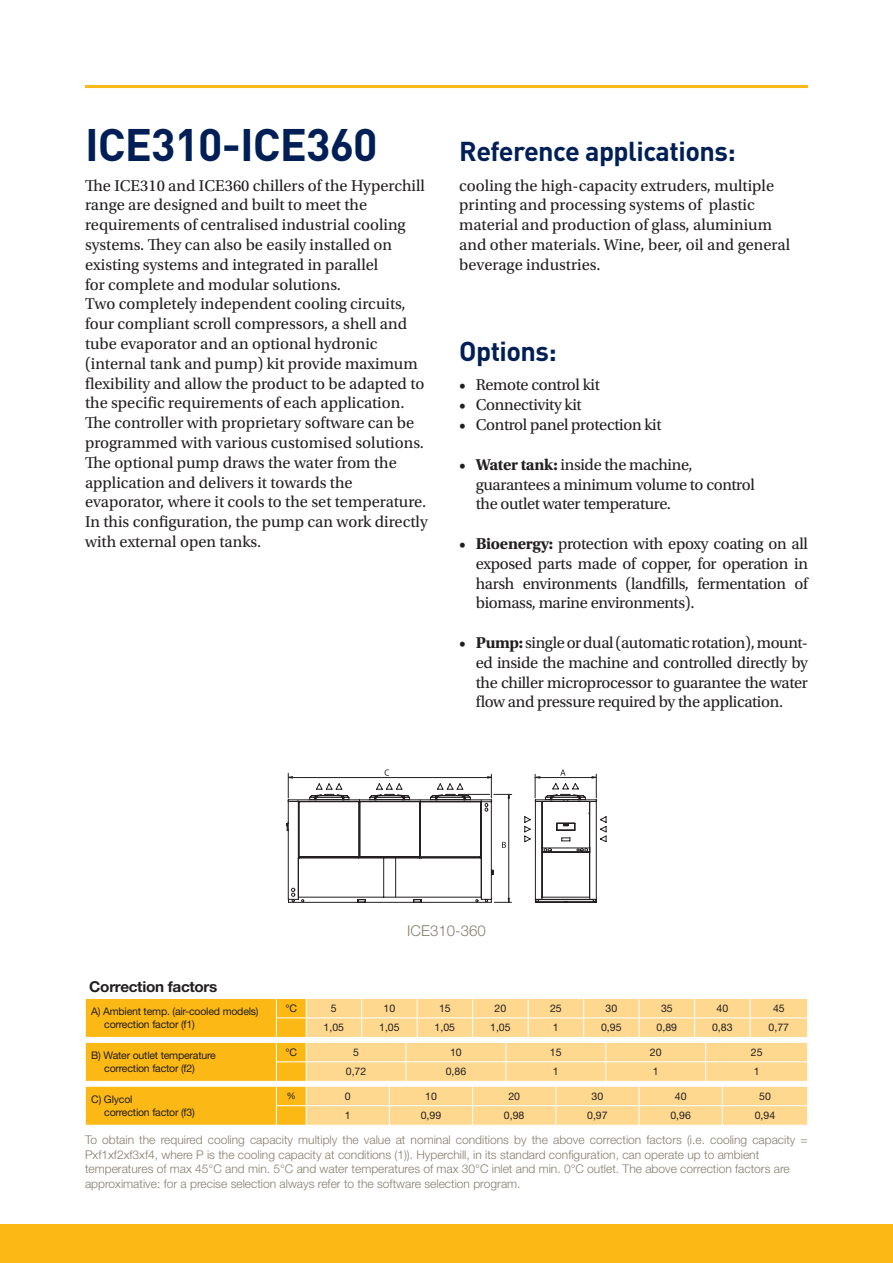
<style>
.page{position:relative;width:893px;height:1263px;background:#fff}
.page>*{position:absolute;margin:0;border:0;box-sizing:border-box;transform-origin:0 0}
.t1{font:700 45px "DINOT";letter-spacing:-.02em;color:#001f56}
.t2{font:700 27px "DINOT";letter-spacing:-.02em;color:#001f56}
.t3{font:16.5px/19.8px "Utopia Std";color:#231f20}
.t4{font:16.5px/19.8px "Utopia Std";letter-spacing:-.02em;color:#231f20}
.t5{font:700 15px "Helvetica Neue LT Std";letter-spacing:-.02em;color:#231f20}
.t6{font:300 15px "Helvetica Neue LT Std";color:#887d6e}
.t7{font:300 12px/14.4px "Helvetica Neue LT Std";color:#887d6e}
.t8{font:10.5px/12.6px "Helvetica Neue LT Std";letter-spacing:-.02em;color:#231f20}
.t9{font:9px "Helvetica Neue LT Std";color:#231f20}
.s1{font-weight:700}
</style>
<div class="page">
<div style="left:0;top:1225px;width:893px;height:38px;background:#fcb814"></div>
<hr style="left:85px;top:85px;width:723px;height:3px;background:#fcb814">
<svg style="left:286px;top:769px;width:320px;height:134px"></svg>
<svg style="left:85px;top:998px;width:723px;height:127px;background:#fdd47c"></svg>
<h1 class="t1" style="left:85px;top:114px;width:294px">ICE310-ICE360</h1>
<p class="t3" style="left:85px;top:176px;width:344px">The ICE310 and ICE360 chillers of the Hyperchill range are designed and built to meet the requirements of centralised industrial cooling systems. They can also be easily installed on existing systems and integrated in parallel<br>for complete and modular solutions.<br>Two completely independent cooling circuits, four compliant scroll compressors, a shell and tube evaporator and an optional hydronic (internal tank and pump) kit provide maximum flexibility and allow the product to be adapted to the specific requirements of each application.<br>The controller with proprietary software can be programmed with various customised solutions.<br>The optional pump draws the water from the application and delivers it towards the evaporator, where it cools to the set temperature.<br>In this configuration, the pump can work directly with external open tanks.</p>
<h2 class="t2" style="left:459px;top:133px;width:278px">Reference applications:</h2>
<p class="t3" style="left:459px;top:176px;width:332px">cooling the high-capacity extruders, multiple printing and processing systems of plastic material and production of glass, aluminium and other materials. Wine, beer, oil and general beverage industries.</p>
<h2 class="t2" style="left:459px;top:333px;width:99px">Options:</h2>
<p class="t4" style="left:459px;top:375px;width:142px">• Remote control kit</p>
<p class="t4" style="left:459px;top:395px;width:124px">• Connectivity kit</p>
<p class="t4" style="left:459px;top:415px;width:204px">• Control panel protection kit</p>
<p class="t4" style="left:476px;top:455px;width:281px;text-indent:-16px">• <span class="s1">Water tank:</span> inside the machine, guarantees a minimum volume to control the outlet water temperature.</p>
<p class="t3" style="left:476px;top:534px;width:334px;text-align:justify;text-indent:-16px">• <span class="s1">Bioenergy:</span> protection with epoxy coating on all exposed parts made of copper, for operation in harsh environments (landfills, fermentation of biomass, marine environments).</p>
<p class="t3" style="left:476px;top:633px;width:334px;text-align:justify;text-indent:-16px">• <span class="s1">Pump:</span> single or dual (automatic rotation), mount&shy;ed inside the machine and controlled directly by the chiller microprocessor to guarantee the water flow and pressure required by the application.</p>
<p class="t5" style="left:89px;top:977px;width:130px">Correction factors</p>
<p class="t6" style="left:407px;top:921px;width:80px">ICE310-360</p>
<p class="t8" style="left:104px;top:1005px;width:156px;text-indent:-13px">A) Ambient temp. (air-cooled models) correction factor (f1)</p>
<p class="t8" style="left:285px;top:1002px;width:13px">°C</p>
<p class="t8" style="left:331px;top:1002px;width:7px">5</p>
<p class="t8" style="left:384px;top:1002px;width:13px">10</p>
<p class="t8" style="left:439px;top:1002px;width:13px">15</p>
<p class="t8" style="left:495px;top:1002px;width:13px">20</p>
<p class="t8" style="left:550px;top:1002px;width:13px">25</p>
<p class="t8" style="left:605px;top:1002px;width:13px">30</p>
<p class="t8" style="left:661px;top:1002px;width:13px">35</p>
<p class="t8" style="left:716px;top:1002px;width:13px">40</p>
<p class="t8" style="left:773px;top:1002px;width:13px">45</p>
<p class="t8" style="left:324px;top:1021px;width:22px">1,05</p>
<p class="t8" style="left:379px;top:1021px;width:22px">1,05</p>
<p class="t8" style="left:435px;top:1021px;width:22px">1,05</p>
<p class="t8" style="left:490px;top:1021px;width:22px">1,05</p>
<p class="t8" style="left:553px;top:1021px;width:7px">1</p>
<p class="t8" style="left:601px;top:1021px;width:22px">0,95</p>
<p class="t8" style="left:657px;top:1021px;width:22px">0,89</p>
<p class="t8" style="left:712px;top:1021px;width:22px">0,83</p>
<p class="t8" style="left:769px;top:1021px;width:22px">0,77</p>
<p class="t8" style="left:104px;top:1049px;width:113px;text-indent:-13px">B) Water outlet temperature correction factor (f2)</p>
<p class="t8" style="left:285px;top:1046px;width:13px">°C</p>
<p class="t8" style="left:353px;top:1046px;width:7px">5</p>
<p class="t8" style="left:450px;top:1046px;width:13px">10</p>
<p class="t8" style="left:550px;top:1046px;width:13px">15</p>
<p class="t8" style="left:650px;top:1046px;width:13px">20</p>
<p class="t8" style="left:751px;top:1046px;width:13px">25</p>
<p class="t8" style="left:346px;top:1065px;width:22px">0,72</p>
<p class="t8" style="left:446px;top:1065px;width:22px">0,86</p>
<p class="t8" style="left:553px;top:1065px;width:7px">1</p>
<p class="t8" style="left:653px;top:1065px;width:7px">1</p>
<p class="t8" style="left:754px;top:1065px;width:7px">1</p>
<p class="t8" style="left:104px;top:1093px;width:92px;text-indent:-13px">C) Glycol<br>correction factor (f3)</p>
<p class="t9" style="left:287px;top:1090px;width:11px">%</p>
<p class="t8" style="left:345px;top:1089px;width:7px">0</p>
<p class="t8" style="left:425px;top:1089px;width:13px">10</p>
<p class="t8" style="left:508px;top:1089px;width:13px">20</p>
<p class="t8" style="left:592px;top:1089px;width:13px">30</p>
<p class="t8" style="left:675px;top:1089px;width:13px">40</p>
<p class="t8" style="left:759px;top:1089px;width:13px">50</p>
<p class="t8" style="left:345px;top:1109px;width:7px">1</p>
<p class="t8" style="left:421px;top:1109px;width:22px">0,99</p>
<p class="t8" style="left:504px;top:1109px;width:22px">0,98</p>
<p class="t8" style="left:587px;top:1109px;width:22px">0,97</p>
<p class="t8" style="left:670px;top:1109px;width:22px">0,96</p>
<p class="t8" style="left:755px;top:1109px;width:22px">0,94</p>
<p class="t7" style="left:85px;top:1133px;width:724px">To obtain the required cooling capacity multiply the value at nominal conditions by the above correction factors (i.e. cooling capacity = Pxf1xf2xf3xf4, where P is the cooling capacity at conditions (1)). Hyperchill, in its standard configuration, can operate up to ambient temperatures of max 45°C and min. 5°C and water temperatures of max 30°C inlet and min. 0°C outlet. The above correction factors are approximative: for a precise selection always refer to the software selection program.</p>
</div>
